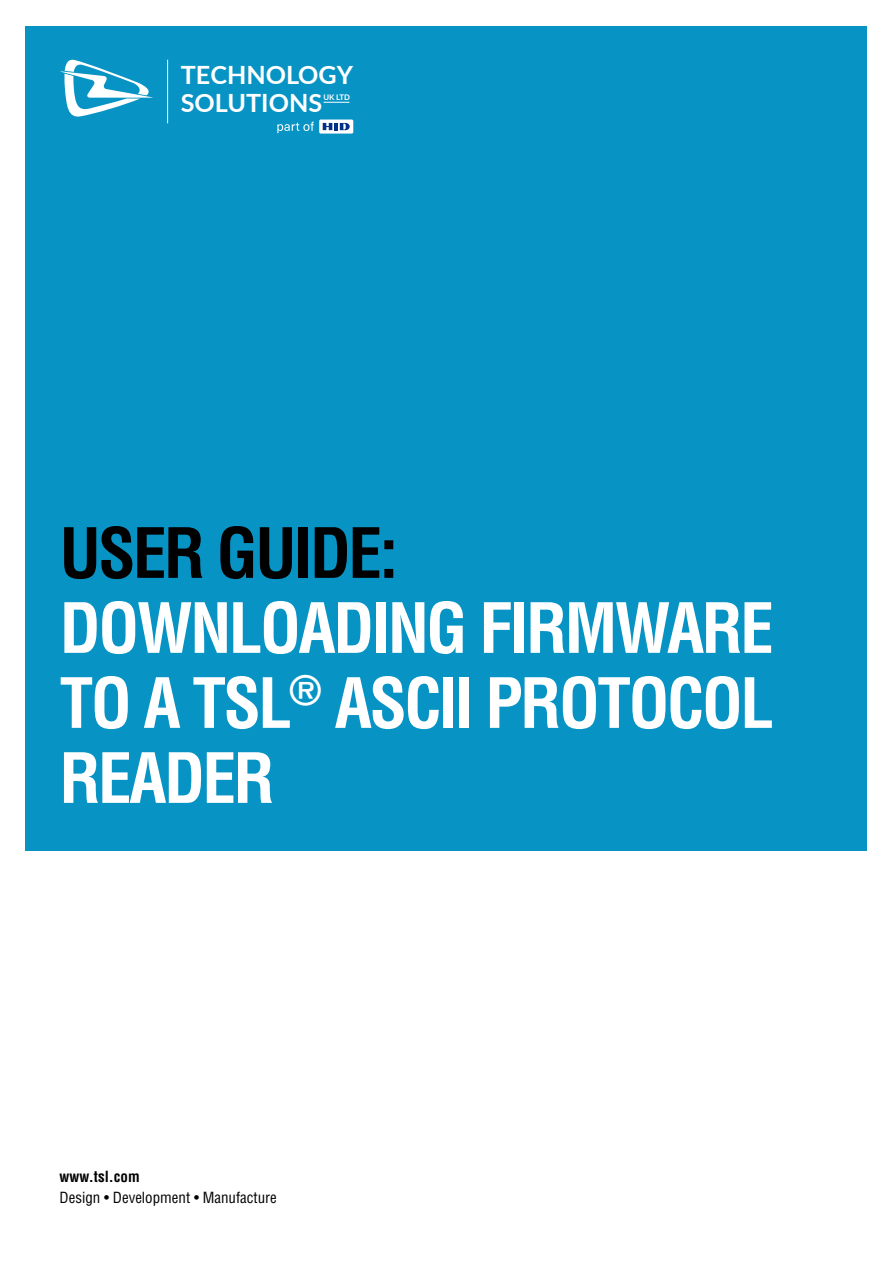
<style>
.page{position:relative;width:893px;height:1263px;background:#fff}
.page>*{position:absolute;margin:0;border:0;box-sizing:border-box;transform-origin:0 0}
.t1{font:700 condensed 67.5px/75px "Helvetica LT Std";letter-spacing:-.04em;color:#fff;text-align:justify}
.t2{font:700 condensed 67.5px "Helvetica LT Std";letter-spacing:-.04em;color:#000}
.t3{font:700 25.2px/27.6px "Lato";color:#fff}
.t4{font:condensed 15px "Helvetica LT Std";color:#000}
.t5{font:700 condensed 15px "Helvetica LT Std";color:#000}
.t6{font:700 7.8px "Lato";color:#fff}
</style>
<div class="page">
<div style="left:26px;top:26px;width:841px;height:824px;background:#0794c5"></div>
<svg style="left:319px;top:120px;width:34px;height:14px"></svg>
<svg style="left:323px;top:123px;width:27px;height:7px"></svg>
<svg style="left:277px;top:122px;width:37px;height:11px"></svg>
<svg style="left:60px;top:59px;width:93px;height:58px"></svg>
<hr style="left:167px;top:60px;width:1px;height:63px;background:#fff">
<svg style="left:324px;top:102px;width:25px;height:1px"></svg>
<p class="t3" style="left:181px;top:60px;width:174px">TECHNOLOGY<br>SOLUTIONS</p>
<p class="t6" style="left:323px;top:91px;width:28px">UK LTD</p>
<p class="t2" style="left:60px;top:511px;width:340px">USER GUIDE:</p>
<p class="t1" style="left:59px;top:590px;width:716px">DOWNLOADING FIRMWARE TO A TSL<sup>®</sup> ASCII PROTOCOL READER</p>
<p class="t5" style="left:60px;top:1167px;width:82px">www.tsl.com</p>
<p class="t4" style="left:60px;top:1188px;width:219px">Design • Development • Manufacture</p>
</div>
